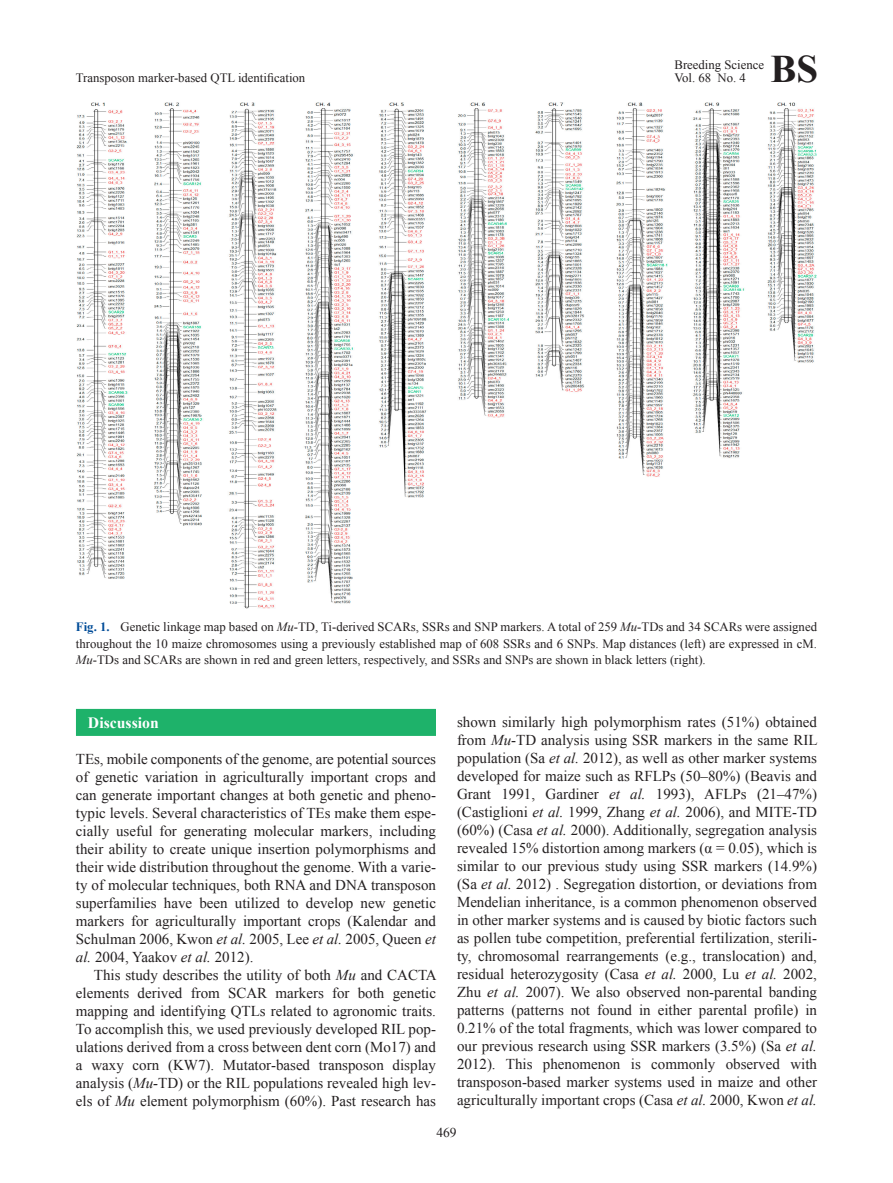
<style>
.page{position:relative;width:893px;height:1183px;background:#fff}
.page>*{position:absolute;margin:0;border:0;box-sizing:border-box;transform-origin:0 0}
.t1{font:700 39px "Times New Roman";color:#231f20}
.t2{font:700 15.75px "Times New Roman";color:#fff}
.t3{font:15px/18px "Times New Roman";color:#231f20;text-align:justify}
.t4{font:13.5px "Times New Roman";color:#231f20}
.t5{font:12.75px/16.5px "Times New Roman";color:#231f20;text-align:justify}
.s1{font-weight:700;color:#014c98}
.s2{font-style:italic}
</style>
<div class="page">
<div style="left:76px;top:708px;width:360px;height:27px;background:#1eb26a"></div>
<img style="left:76px;top:102px;width:741px;height:506px">
<p class="t5" style="left:76px;top:69px;width:231px">Transposon marker-based QTL identification</p>
<h1 class="t1" style="left:770px;top:42px;width:49px">BS</h1>
<p class="t5" style="left:674px;top:58px;width:91px;line-height:12.8px">Breeding Science<br>Vol. 68 No. 4</p>
<p class="t5" style="left:76px;top:618px;width:743px"><span class="s1">Fig. 1.</span> Genetic linkage map based on <span class="s2">Mu</span>-TD, Ti-derived SCARs, SSRs and SNP markers. A total of 259 <span class="s2">Mu</span>-TDs and 34 SCARs were assigned throughout the 10 maize chromosomes using a previously established map of 608 SSRs and 6 SNPs. Map distances (left) are expressed in cM.<br><span class="s2">Mu</span>-TDs and SCARs are shown in red and green letters, respectively, and SSRs and SNPs are shown in black letters (right).</p>
<p class="t2" style="left:88px;top:711px;width:72px">Discussion</p>
<p class="t3" style="left:76px;top:749px;width:362px">TEs, mobile components of the genome, are potential sources of genetic variation in agriculturally important crops and can generate important changes at both genetic and pheno&shy;typic levels. Several characteristics of TEs make them espe&shy;cially useful for generating molecular markers, including their ability to create unique insertion polymorphisms and their wide distribution throughout the genome. With a varie&shy;ty of molecular techniques, both RNA and DNA transposon superfamilies have been utilized to develop new genetic markers for agriculturally important crops (Kalendar and Schulman 2006, Kwon <span class="s2">et al.</span> 2005, Lee <span class="s2">et al.</span> 2005, Queen <span class="s2">et al.</span> 2004, Yaakov <span class="s2">et al.</span> 2012).</p>
<p class="t3" style="left:76px;top:965px;width:362px;text-indent:18px">This study describes the utility of both <span class="s2">Mu</span> and CACTA elements derived from SCAR markers for both genetic mapping and identifying QTLs related to agronomic traits.<br>To accomplish this, we used previously developed RIL pop&shy;ulations derived from a cross between dent corn (Mo17) and a waxy corn (KW7). Mutator-based transposon display analysis (<span class="s2">Mu-</span>TD) or the RIL populations revealed high lev&shy;els of <span class="s2">Mu</span> element polymorphism (60%). Past research has</p>
<p class="t3" style="left:457px;top:712px;width:362px">shown similarly high polymorphism rates (51%) obtained from <span class="s2">Mu</span>-TD analysis using SSR markers in the same RIL population (Sa <span class="s2">et al.</span> 2012), as well as other marker systems developed for maize such as RFLPs (50–80%) (Beavis and Grant 1991, Gardiner <span class="s2">et al.</span> 1993), AFLPs (21–47%) (Castiglioni <span class="s2">et al.</span> 1999, Zhang <span class="s2">et al.</span> 2006), and MITE-TD (60%) (Casa <span class="s2">et al.</span> 2000). Additionally, segregation analysis revealed 15% distortion among markers (α = 0.05), which is similar to our previous study using SSR markers (14.9%) (Sa <span class="s2">et al.</span> 2012) . Segregation distortion, or deviations from Mendelian inheritance, is a common phenomenon observed in other marker systems and is caused by biotic factors such as pollen tube competition, preferential fertilization, sterili&shy;ty, chromosomal rearrangements (e.g., translocation) and, residual heterozygosity (Casa <span class="s2">et al.</span> 2000, Lu <span class="s2">et al.</span> 2002, Zhu <span class="s2">et al.</span> 2007). We also observed non-parental banding patterns (patterns not found in either parental profile) in 0.21% of the total fragments, which was lower compared to our previous research using SSR markers (3.5%) (Sa <span class="s2">et al.<br></span>2012). This phenomenon is commonly observed with transposon-based marker systems used in maize and other agriculturally important crops (Casa <span class="s2">et al.</span> 2000, Kwon <span class="s2">et al.</span></p>
<p class="t4" style="left:436px;top:1123px;width:22px">469</p>
</div>
